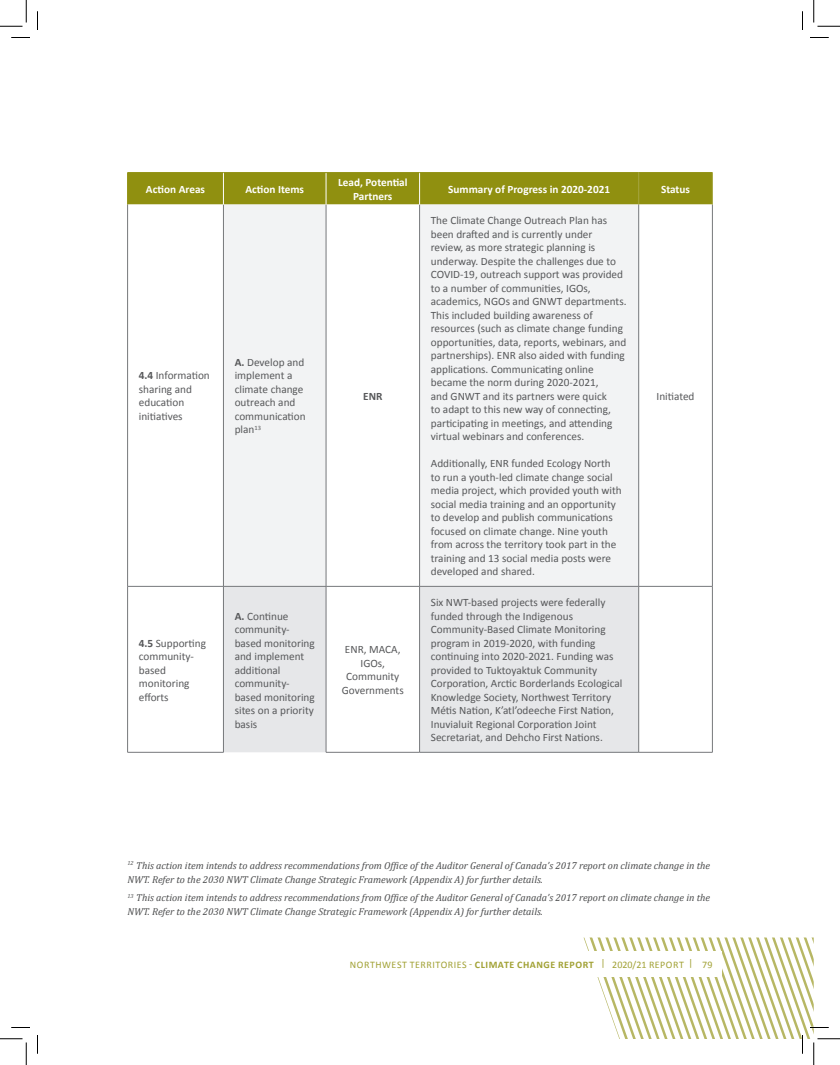
<style>
.page{position:relative;width:840px;height:1065px;background:#fff}
.page>*{position:absolute;margin:0;border:0;box-sizing:border-box;transform-origin:0 0}
.t1{font:11.25px/13.5px "Calibri";color:#57585a}
.t2{font:700 11.25px/13.5px "Calibri";color:#fff;text-align:center}
.t3{font:700 11.25px "Calibri";color:#57585a}
.t4{font:italic 10.12px/13.9px "Cambria";color:#4b4c4d}
.t5{font:10px "Calibri";letter-spacing:.05em;color:#a1a134}
.s1{font-weight:700}
</style>
<div class="page">
<div style="left:128px;top:173px;width:584px;height:32px;background:#909010"></div>
<svg style="left:128px;top:205px;width:584px;height:547px"></svg>
<svg style="left:224px;top:205px;width:414px;height:381px;fill:#f2f3f4"></svg>
<svg style="left:224px;top:587px;width:414px;height:165px;fill:#e6e7e9"></svg>
<hr style="left:223px;top:586px;width:1px;height:166px;background:#76787b">
<hr style="left:326px;top:586px;width:1px;height:166px;background:#76787b">
<hr style="left:712px;top:205px;width:1px;height:381px;background:#76787b">
<hr style="left:712px;top:586px;width:1px;height:166px;background:#76787b">
<hr style="left:639px;top:586px;width:73px;height:1px;background:#76787b">
<hr style="left:639px;top:752px;width:74px;height:1px;background:#76787b">
<hr style="left:223px;top:205px;width:1px;height:381px;background:#76787b">
<hr style="left:326px;top:205px;width:1px;height:381px;background:#76787b">
<hr style="left:223px;top:586px;width:103px;height:1px;background:#76787b">
<hr style="left:419px;top:205px;width:1px;height:381px;background:#76787b">
<hr style="left:638px;top:205px;width:1px;height:381px;background:#76787b">
<hr style="left:419px;top:586px;width:220px;height:1px;background:#76787b">
<hr style="left:419px;top:586px;width:1px;height:166px;background:#76787b">
<hr style="left:638px;top:586px;width:1px;height:166px;background:#76787b">
<hr style="left:419px;top:752px;width:220px;height:1px;background:#76787b">
<hr style="left:127px;top:205px;width:1px;height:381px;background:#76787b">
<hr style="left:127px;top:586px;width:1px;height:166px;background:#76787b">
<hr style="left:223px;top:173px;width:1px;height:32px;background:#fff">
<hr style="left:326px;top:173px;width:1px;height:32px;background:#fff">
<hr style="left:419px;top:173px;width:1px;height:32px;background:#fff">
<hr style="left:128px;top:586px;width:95px;height:1px;background:#76787b">
<hr style="left:326px;top:586px;width:93px;height:1px;background:#76787b">
<hr style="left:128px;top:752px;width:96px;height:1px;background:#76787b">
<hr style="left:326px;top:752px;width:93px;height:1px;background:#76787b">
<hr style="left:128px;top:172px;width:95px;height:1px;background:#909010">
<hr style="left:127px;top:173px;width:1px;height:32px;background:#909010">
<hr style="left:223px;top:172px;width:103px;height:1px;background:#909010">
<hr style="left:326px;top:172px;width:94px;height:1px;background:#909010">
<hr style="left:420px;top:172px;width:219px;height:1px;background:#909010">
<hr style="left:639px;top:172px;width:73px;height:1px;background:#909010">
<hr style="left:638px;top:173px;width:1px;height:32px;background:#a6a640">
<hr style="left:712px;top:173px;width:1px;height:32px;background:#a6a640">
<svg style="left:11px;top:37px;width:19px;height:1px"></svg>
<svg style="left:810px;top:37px;width:19px;height:1px"></svg>
<svg style="left:11px;top:1027px;width:19px;height:1px"></svg>
<svg style="left:37px;top:11px;width:1px;height:19px"></svg>
<svg style="left:37px;top:1035px;width:1px;height:19px"></svg>
<svg style="left:802px;top:11px;width:1px;height:19px"></svg>
<svg style="left:0;top:0;width:27px;height:27px"></svg>
<svg style="left:0;top:1039px;width:27px;height:26px"></svg>
<svg style="left:814px;top:0;width:26px;height:27px"></svg>
<svg style="left:584px;top:938px;width:256px;height:127px"></svg>
<p class="t2" style="left:146px;top:182px;width:61px">Action Areas</p>
<p class="t2" style="left:245px;top:182px;width:60px">Action Items</p>
<p class="t2" style="left:338px;top:176px;width:71px">Lead, Potential<br>Partners</p>
<p class="t2" style="left:448px;top:182px;width:163px">Summary of Progress in 2020-2021</p>
<p class="t2" style="left:661px;top:182px;width:30px">Status</p>
<p class="t1" style="left:139px;top:369px;width:73px"><span class="s1">4.4</span> Information sharing and education initiatives</p>
<p class="t1" style="left:235px;top:355px;width:73px"><span class="s1">A.</span> Develop and implement a climate change outreach and communication plan<sup>13</sup></p>
<p class="t1" style="left:139px;top:636px;width:69px"><span class="s1">4.5</span> Supporting community&shy;based monitoring efforts</p>
<p class="t1" style="left:235px;top:609px;width:82px"><span class="s1">A.</span> Continue community&shy;based monitoring and implement additional community&shy;based monitoring sites on a priority basis</p>
<p class="t3" style="left:363px;top:389px;width:21px">ENR</p>
<p class="t1" style="left:342px;top:643px;width:63px;text-align:center">ENR, MACA,<br>IGOs,<br>Community<br>Governments</p>
<p class="t1" style="left:431px;top:214px;width:197px">The Climate Change Outreach Plan has been drafted and is currently under review, as more strategic planning is underway. Despite the challenges due to COVID-19, outreach support was provided to a number of communities, IGOs, academics, NGOs and GNWT departments.<br>This included building awareness of resources (such as climate change funding opportunities, data, reports, webinars, and partnerships). ENR also aided with funding applications. Communicating online became the norm during 2020-2021,<br>and GNWT and its partners were quick<br>to adapt to this new way of connecting, participating in meetings, and attending virtual webinars and conferences.</p>
<p class="t1" style="left:431px;top:457px;width:192px">Additionally, ENR funded Ecology North to run a youth-led climate change social media project, which provided youth with social media training and an opportunity to develop and publish communications focused on climate change. Nine youth from across the territory took part in the training and 13 social media posts were developed and shared.</p>
<p class="t1" style="left:431px;top:596px;width:193px">Six NWT-based projects were federally funded through the Indigenous Community-Based Climate Monitoring program in 2019-2020, with funding continuing into 2020-2021. Funding was provided to Tuktoyaktuk Community Corporation, Arctic Borderlands Ecological Knowledge Society, Northwest Territory Métis Nation, K’atl’odeeche First Nation, Inuvialuit Regional Corporation Joint Secretariat, and Dehcho First Nations.</p>
<p class="t1" style="left:657px;top:389px;width:40px">Initiated</p>
<p class="t4" style="left:128px;top:858px;width:584px"><sup>12</sup> This action item intends to address recommendations from Office of the Auditor General of Canada’s 2017 report on climate change in the<br>NWT. Refer to the 2030 NWT Climate Change Strategic Framework (Appendix A) for further details.</p>
<p class="t4" style="left:128px;top:890px;width:584px"><sup>13</sup> This action item intends to address recommendations from Office of the Auditor General of Canada’s 2017 report on climate change in the<br>NWT. Refer to the 2030 NWT Climate Change Strategic Framework (Appendix A) for further details.</p>
<p class="t5" style="left:350px;top:958px;width:364px">NORTHWEST TERRITORIES - <span class="s1">CLIMATE CHANGE REPORT</span> | 2020/21 REPORT | 79</p>
</div>
